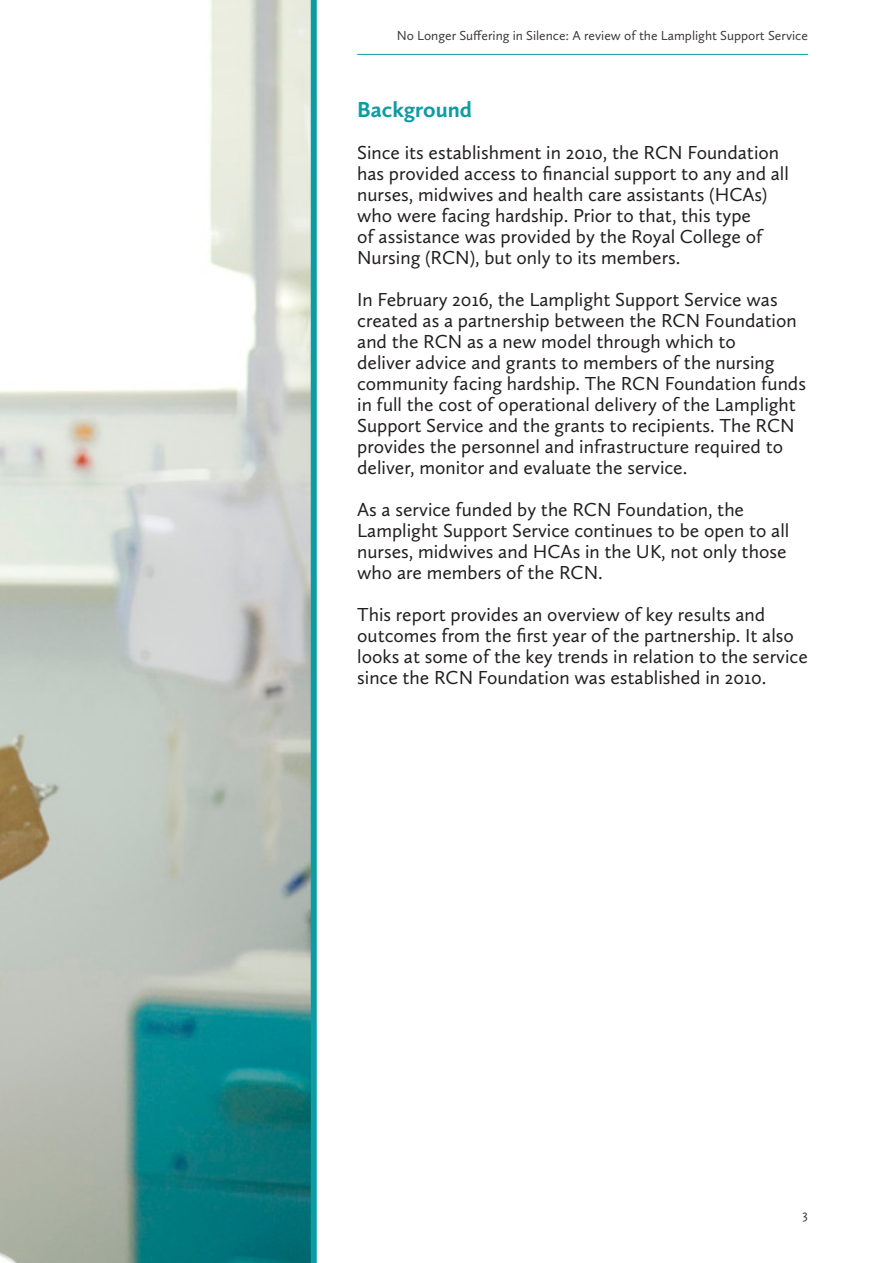
<style>
.page{position:relative;width:893px;height:1263px;background:#fff}
.page>*{position:absolute;margin:0;border:0;box-sizing:border-box;transform-origin:0 0}
.Heading_1{font:700 22.5px "Calluna Sans";color:#0c9da4}
.Body_copy{font:19.5px/21px "Calluna Sans";color:#231f20}
.Body_copy-2{font:13.5px "Calluna Sans";color:#3e393b}
</style>
<div class="page">
<hr style="left:357px;top:54px;width:451px;height:1px;background:#0c9da4">
<img style="left:0;top:0;width:311px;height:1263px">
<div style="left:311px;top:0;width:6px;height:1263px;background:#0c9da4"></div>
<p class="Body_copy-2" style="left:397px;top:28px;width:413px">No Longer Suffering in Silence: A review of the Lamplight Support Service</p>
<p class="Heading_1" style="left:357px;top:96px;width:116px">Background</p>
<p class="Body_copy" style="left:357px;top:142px;width:433px">Since its establishment in 2010, the RCN Foundation has provided access to financial support to any and all nurses, midwives and health care assistants (HCAs) who were facing hardship. Prior to that, this type<br>of assistance was provided by the Royal College of Nursing (RCN), but only to its members.</p>
<p class="Body_copy" style="left:357px;top:289px;width:450px">In February 2016, the Lamplight Support Service was created as a partnership between the RCN Foundation and the RCN as a new model through which to<br>deliver advice and grants to members of the nursing community facing hardship. The RCN Foundation funds in full the cost of operational delivery of the Lamplight Support Service and the grants to recipients. The RCN provides the personnel and infrastructure required to deliver, monitor and evaluate the service.</p>
<p class="Body_copy" style="left:357px;top:499px;width:434px">As a service funded by the RCN Foundation, the Lamplight Support Service continues to be open to all nurses, midwives and HCAs in the UK, not only those who are members of the RCN.</p>
<p class="Body_copy" style="left:357px;top:604px;width:452px">This report provides an overview of key results and outcomes from the first year of the partnership. It also looks at some of the key trends in relation to the service since the RCN Foundation was established in 2010.</p>
<p class="Body_copy-2" style="left:803px;top:1206px;width:7px">3</p>
</div>
